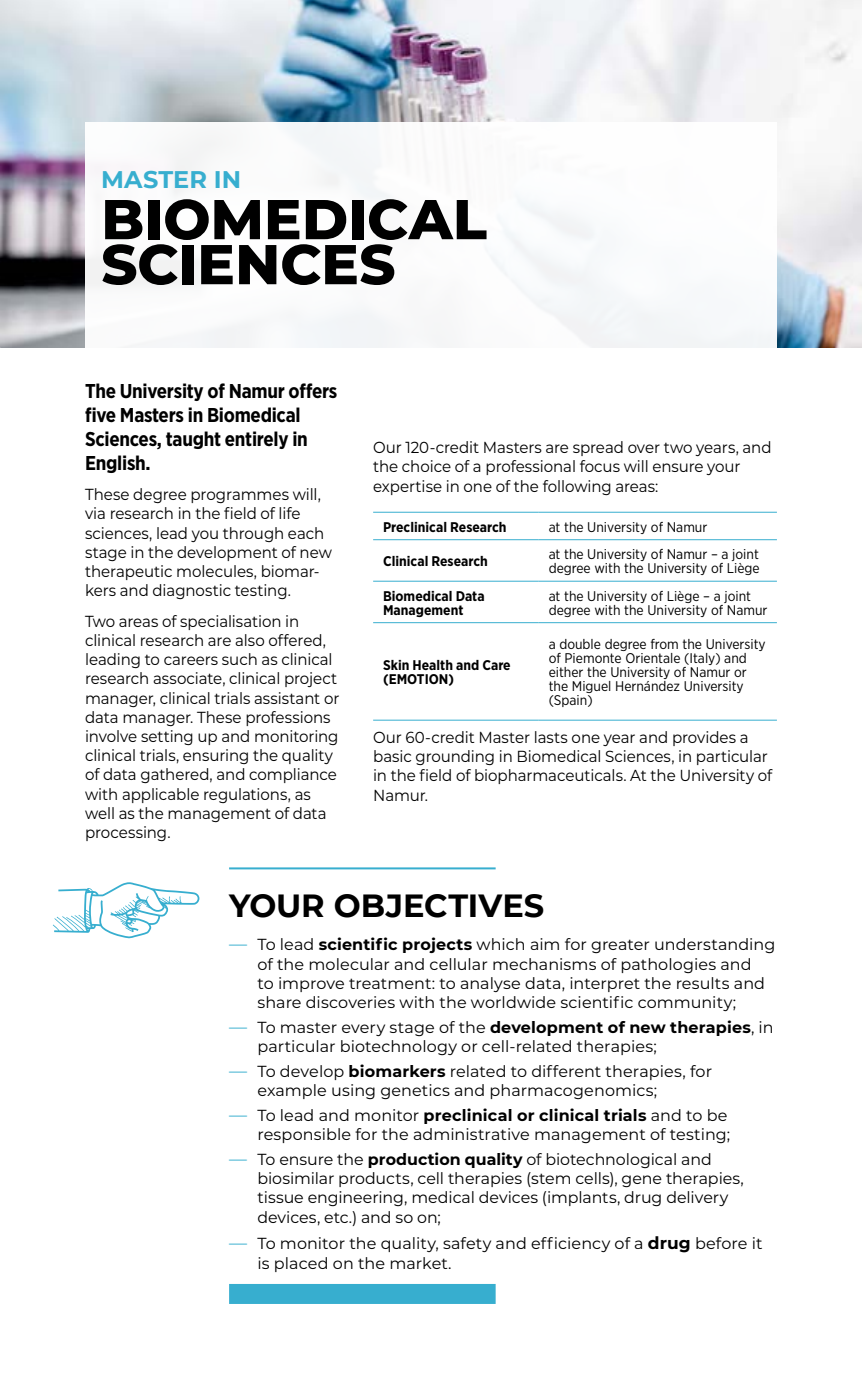
<style>
.page{position:relative;width:862px;height:1389px;background:#fff}
.page>*{position:absolute;margin:0;border:0;box-sizing:border-box;transform-origin:0 0}
.t1{font:800 56px/45px "Montserrat";color:#000}
.t2{font:700 32px "Montserrat";color:#000}
.t3{font:700 24px "Montserrat";letter-spacing:.005em;color:#37aecf}
.t4{font:700 20px/24px "Gotham Narrow";letter-spacing:-.015em;color:#000}
.t5{font:16px/19.2px "Montserrat";letter-spacing:-.005em;color:#000}
.t6{font:16px/19.2px "Montserrat";letter-spacing:-.005em;color:#000;scale:.94 1}
.t7{font:14px/14px "Gotham Narrow";color:#000}
.t8{font:700 14px/14px "Gotham Narrow";color:#000}
.s1{font-size:18px;color:#37aecf}
.s2{font-weight:700}
.s3{font-weight:700;font-size:17px}
</style>
<div class="page">
<img style="left:0;top:0;width:862px;height:348px">
<div style="left:85px;top:122px;width:692px;height:235px;background:#fff"></div>
<div style="left:229px;top:1284px;width:266px;height:20px;background:#37aecf"></div>
<hr style="left:229px;top:867px;width:266px;height:2px;background:#37aecf">
<svg style="left:53px;top:882px;width:146px;height:56px"></svg>
<hr style="left:373px;top:539px;width:166px;height:1px;background:#37aecf">
<hr style="left:539px;top:539px;width:238px;height:1px;background:#37aecf">
<hr style="left:373px;top:581px;width:166px;height:1px;background:#37aecf">
<hr style="left:539px;top:581px;width:238px;height:1px;background:#37aecf">
<hr style="left:373px;top:622px;width:166px;height:1px;background:#37aecf">
<hr style="left:539px;top:622px;width:238px;height:1px;background:#37aecf">
<hr style="left:373px;top:720px;width:166px;height:1px;background:#37aecf">
<hr style="left:539px;top:720px;width:238px;height:1px;background:#37aecf">
<hr style="left:373px;top:512px;width:166px;height:1px;background:#37aecf">
<hr style="left:539px;top:512px;width:238px;height:1px;background:#37aecf">
<h3 class="t3" style="left:101px;top:162px;width:141px">MASTER IN</h3>
<h1 class="t1" style="left:101px;top:194px;width:387px">BIOMEDICAL<br>SCIENCES</h1>
<p class="t4" style="left:85px;top:378px;width:254px">The University of Namur offers five Masters in Biomedical<br>Sciences, taught entirely in<br>English.</p>
<p class="t6" style="left:85px;top:484px;width:264px">These degree programmes will, via research in the field of life sciences, lead you through each stage in the development of new therapeutic molecules, biomar&shy;kers and diagnostic testing.</p>
<p class="t6" style="left:85px;top:611px;width:272px">Two areas of specialisation in clinical research are also offered, leading to careers such as clinical research associate, clinical project manager, clinical trials assistant or data manager. These professions involve setting up and monitoring clinical trials, ensuring the quality of data gathered, and compliance with applicable regulations, as well as the management of data processing.</p>
<p class="t6" style="left:373px;top:437px;width:425px;line-height:19.8px">Our 120-credit Masters are spread over two years, and the choice of a professional focus will ensure your expertise in one of the following areas:</p>
<p class="t8" style="left:383px;top:520px;width:125px">Preclinical Research</p>
<p class="t7" style="left:549px;top:519px;width:160px">at the University of Namur</p>
<p class="t8" style="left:383px;top:554px;width:106px">Clinical Research</p>
<p class="t7" style="left:549px;top:547px;width:213px">at the University of Namur – a joint degree with the University of Liège</p>
<p class="t8" style="left:383px;top:588px;width:103px">Biomedical Data<br>Management</p>
<p class="t7" style="left:549px;top:588px;width:220px">at the University of Liège – a joint degree with the University of Namur</p>
<p class="t7" style="left:549px;top:637px;width:218px">a double degree from the University of Piemonte Orientale (Italy) and either the University of Namur or the Miguel Hernández University (Spain)</p>
<p class="t6" style="left:373px;top:727px;width:426px">Our 60-credit Master lasts one year and provides a basic grounding in Biomedical Sciences, in particular in the field of biopharmaceuticals. At the University of Namur.</p>
<p class="t8" style="left:383px;top:658px;width:129px">Skin Health and Care (EMOTION)</p>
<h2 class="t2" style="left:229px;top:883px;width:317px">YOUR OBJECTIVES</h2>
<p class="t5" style="left:257px;top:934px;width:519px;text-indent:-28px"><span class="s1">—</span> To lead <span class="s2">scientific projects</span> which aim for greater understanding of the molecular and cellular mechanisms of pathologies and<br>to improve treatment: to analyse data, interpret the results and share discoveries with the worldwide scientific community;</p>
<p class="t5" style="left:257px;top:1017px;width:518px;text-indent:-28px"><span class="s1">—</span> To master every stage of the <span class="s2">development of new therapies</span>, in particular biotechnology or cell-related therapies;</p>
<p class="t5" style="left:257px;top:1061px;width:456px;text-indent:-28px"><span class="s1">—</span> To develop <span class="s2">biomarkers</span> related to different therapies, for example using genetics and pharmacogenomics;</p>
<p class="t5" style="left:229px;top:1105px;width:503px;text-align:right"><span class="s1">—</span> To lead and monitor <span class="s2">preclinical or clinical trials</span> and to be responsible for the administrative management of testing;</p>
<p class="t5" style="left:257px;top:1149px;width:488px;text-indent:-28px"><span class="s1">—</span> To ensure the <span class="s2">production quality</span> of biotechnological and biosimilar products, cell therapies (stem cells), gene therapies, tissue engineering, medical devices (implants, drug delivery devices, etc.) and so on;</p>
<p class="t5" style="left:257px;top:1232px;width:506px;line-height:20.4px;text-indent:-28px"><span class="s1">—</span> To monitor the quality, safety and efficiency of a <span class="s3">drug</span> before it is placed on the market.</p>
</div>
